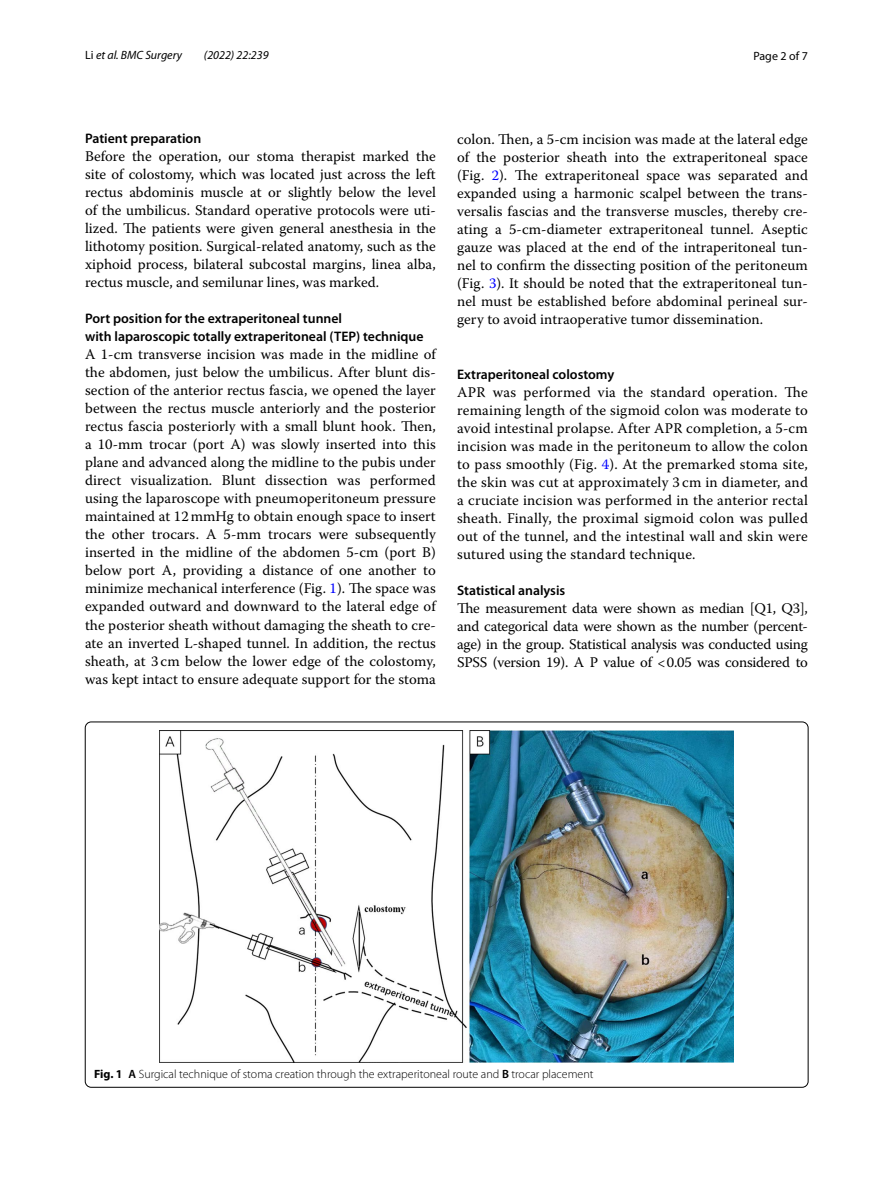
<style>
.page{position:relative;width:893px;height:1187px;background:#fff}
.page>*{position:absolute;margin:0;border:0;box-sizing:border-box;transform-origin:0 0}
.t1{font:14.7px/18px "Warnock Pro";letter-spacing:.005em;color:#000;text-align:justify}
.t2{font:600 13.8px/18px "Myriad Pro";color:#000}
.t3{font:300 12px "Myriad Pro";color:#000}
.t4{font:italic 12px "Myriad Pro";color:#000}
.t5{font:12px "Myriad Pro";color:#000}
.s1{font-style:normal}
.s2{color:#00f}
.s3{font-weight:700}
.s4{font-weight:600}
</style>
<div class="page">
<img style="left:160px;top:731px;width:574px;height:331px">
<p class="t4" style="left:85px;top:48px;width:99px"><span class="s1">Li</span> et al. BMC Surgery</p>
<p class="t4" style="left:204px;top:48px;width:66px">(2022) 22:239</p>
<p class="t5" style="left:753px;top:48px;width:56px">Page 2 of 7</p>
<p class="t2" style="left:85px;top:129px;width:118px">Patient preparation</p>
<p class="t1" style="left:85px;top:147px;width:352px">Before the operation, our stoma therapist marked the site of colostomy, which was located just across the left rectus abdominis muscle at or slightly below the level of the umbilicus. Standard operative protocols were uti&shy;lized. The patients were given general anesthesia in the lithotomy position. Surgical-related anatomy, such as the xiphoid process, bilateral subcostal margins, linea alba, rectus muscle, and semilunar lines, was marked.</p>
<p class="t2" style="left:85px;top:309px;width:340px">Port position for the extraperitoneal tunnel<br>with laparoscopic totally extraperitoneal (TEP) technique</p>
<p class="t1" style="left:85px;top:345px;width:352px">A 1-cm transverse incision was made in the midline of the abdomen, just below the umbilicus. After blunt dis&shy;section of the anterior rectus fascia, we opened the layer between the rectus muscle anteriorly and the posterior rectus fascia posteriorly with a small blunt hook. Then, a 10-mm trocar (port A) was slowly inserted into this plane and advanced along the midline to the pubis under direct visualization. Blunt dissection was performed using the laparoscope with pneumoperitoneum pressure maintained at 12mmHg to obtain enough space to insert the other trocars. A 5-mm trocars were subsequently inserted in the midline of the abdomen 5-cm (port B) below port A, providing a distance of one another to minimize mechanical interference (Fig. <span class="s2">1</span>). The space was expanded outward and downward to the lateral edge of the posterior sheath without damaging the sheath to cre&shy;ate an inverted L-shaped tunnel. In addition, the rectus sheath, at 3 cm below the lower edge of the colostomy, was kept intact to ensure adequate support for the stoma</p>
<p class="t1" style="left:457px;top:130px;width:352px">colon. Then, a 5-cm incision was made at the lateral edge of the posterior sheath into the extraperitoneal space (Fig. <span class="s2">2</span>). The extraperitoneal space was separated and expanded using a harmonic scalpel between the trans&shy;versalis fascias and the transverse muscles, thereby cre&shy;ating a 5-cm-diameter extraperitoneal tunnel. Aseptic gauze was placed at the end of the intraperitoneal tun&shy;nel to confirm the dissecting position of the peritoneum (Fig. <span class="s2">3</span>). It should be noted that the extraperitoneal tun&shy;nel must be established before abdominal perineal sur&shy;gery to avoid intraoperative tumor dissemination.</p>
<p class="t2" style="left:457px;top:364px;width:159px">Extraperitoneal colostomy</p>
<p class="t1" style="left:457px;top:382px;width:352px">APR was performed via the standard operation. The remaining length of the sigmoid colon was moderate to avoid intestinal prolapse. After APR completion, a 5-cm incision was made in the peritoneum to allow the colon to pass smoothly (Fig. <span class="s2">4</span>). At the premarked stoma site, the skin was cut at approximately 3 cm in diameter, and a cruciate incision was performed in the anterior rectal sheath. Finally, the proximal sigmoid colon was pulled out of the tunnel, and the intestinal wall and skin were sutured using the standard technique.</p>
<p class="t2" style="left:457px;top:580px;width:110px">Statistical analysis</p>
<p class="t1" style="left:457px;top:598px;width:352px">The measurement data were shown as median [Q1, Q3], and categorical data were shown as the number (percent&shy;age) in the group. Statistical analysis was conducted using SPSS (version 19). A P value of &lt;0.05 was considered to</p>
<p class="t3" style="left:94px;top:1067px;width:501px"><span class="s3">Fig. 1</span> <span class="s4">A</span> Surgical technique of stoma creation through the extraperitoneal route and <span class="s4">B</span> trocar placement</p>
</div>
